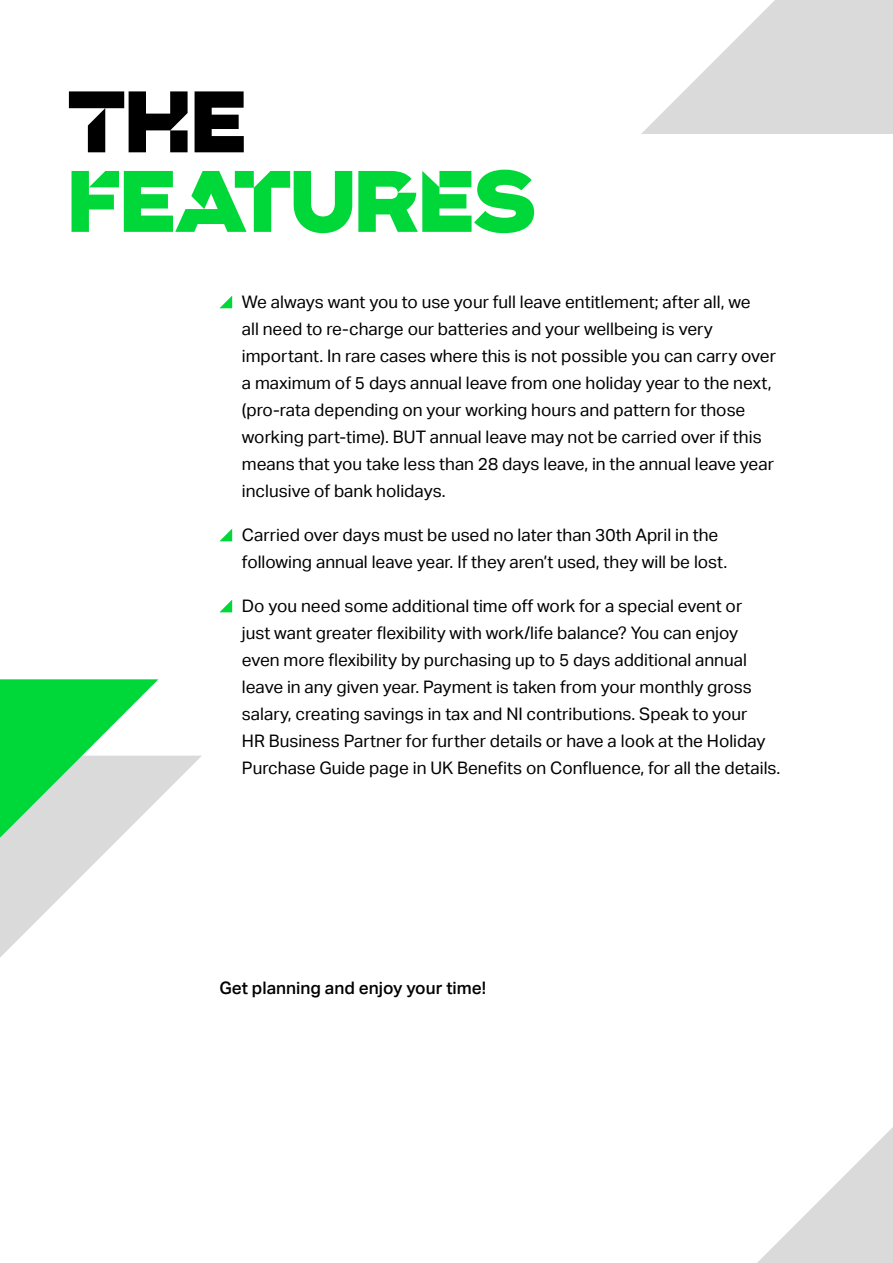
<style>
.page{position:relative;width:893px;height:1263px;background:#fff}
.page>*{position:absolute;margin:0;border:0;box-sizing:border-box;transform-origin:0 0}
.t1{font:700 87px "IMG Ultra Sharp";color:#00d739}
.t2{font:700 87px "IMG Ultra Sharp";color:#000}
.t3{font:17.25px/27px "Aktiv Grotesk";color:#000}
.t4{font:500 17.25px "Aktiv Grotesk";color:#000}
</style>
<div class="page">
<svg style="left:641px;top:0;width:252px;height:134px"></svg>
<svg style="left:0;top:679px;width:202px;height:278px"></svg>
<svg style="left:757px;top:1127px;width:136px;height:136px"></svg>
<svg style="left:220px;top:296px;width:12px;height:12px"></svg>
<svg style="left:220px;top:529px;width:12px;height:12px"></svg>
<svg style="left:220px;top:600px;width:12px;height:12px"></svg>
<h1 class="t2" style="left:68px;top:85px;width:180px">THE</h1>
<h1 class="t1" style="left:68px;top:165px;width:469px">FeATURES</h1>
<p class="t3" style="left:242px;top:289px;width:536px">We always want you to use your full leave entitlement; after all, we<br>all need to re-charge our batteries and your wellbeing is very important. In rare cases where this is not possible you can carry over a maximum of 5 days annual leave from one holiday year to the next, (pro-rata depending on your working hours and pattern for those working part-time). BUT annual leave may not be carried over if this means that you take less than 28 days leave, in the annual leave year inclusive of bank holidays.</p>
<p class="t3" style="left:242px;top:522px;width:487px">Carried over days must be used no later than 30th April in the following annual leave year. If they aren’t used, they will be lost.</p>
<p class="t3" style="left:242px;top:593px;width:540px">Do you need some additional time off work for a special event or<br>just want greater flexibility with work/life balance? You can enjoy<br>even more flexibility by purchasing up to 5 days additional annual leave in any given year. Payment is taken from your monthly gross salary, creating savings in tax and NI contributions. Speak to your<br>HR Business Partner for further details or have a look at the Holiday Purchase Guide page in UK Benefits on Confluence, for all the details.</p>
<p class="t4" style="left:219px;top:978px;width:268px">Get planning and enjoy your time!</p>
</div>
